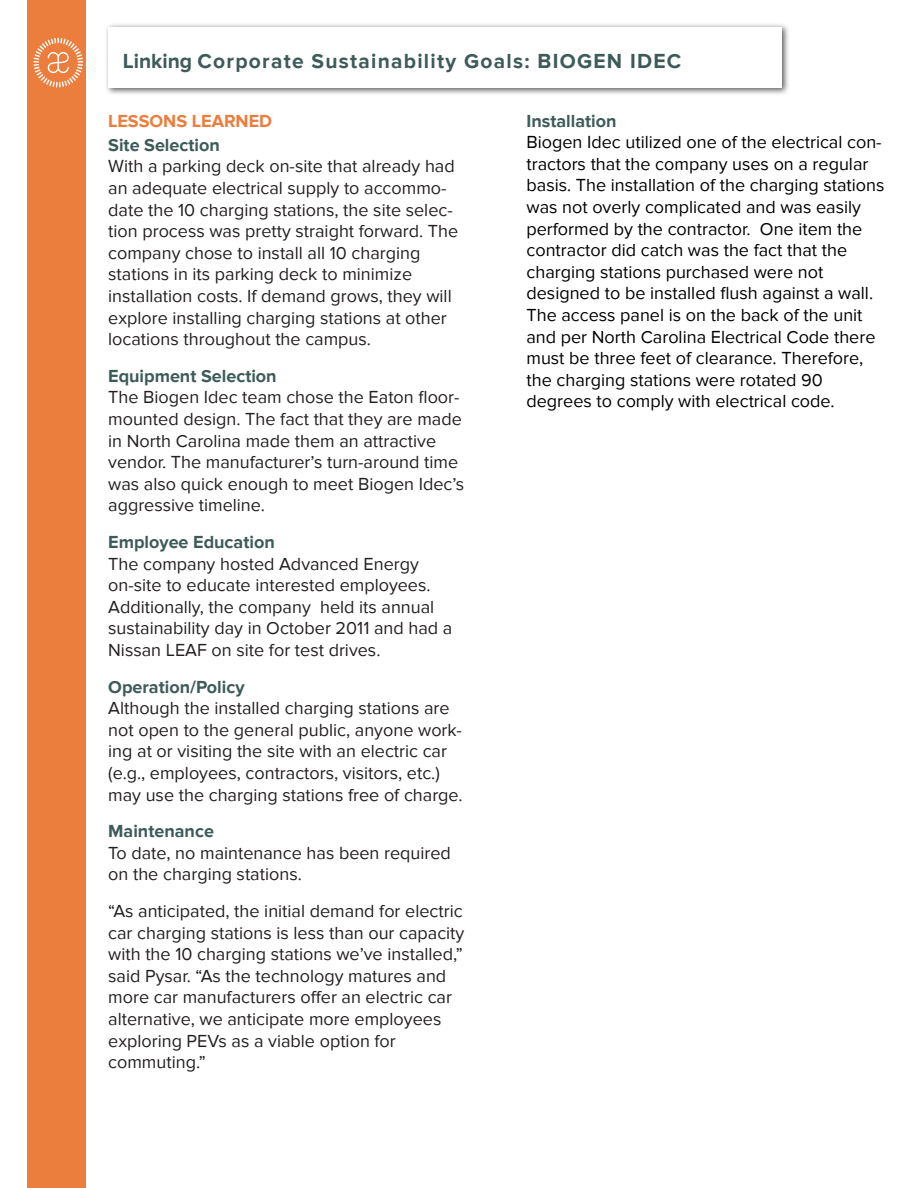
<style>
.page{position:relative;width:918px;height:1188px;background:#fff}
.page>*{position:absolute;margin:0;border:0;box-sizing:border-box;transform-origin:0 0}
.t1{font:700 21px "Proxima Nova";letter-spacing:.06em;color:#3d5b58}
.t2{font:18px/21.6px "Proxima Nova";color:#231f20}
.t3{font:18px/21.6px "Proxima Nova";color:#000}
.t4{font:700 18px "Proxima Nova";color:#3d5b58}
.t5{font:700 18px "Proxima Nova";color:#eb7d3d}
</style>
<div class="page">
<div style="left:27px;top:0;width:58px;height:1188px;background:#eb7d3d"></div>
<svg style="left:33px;top:38px;width:50px;height:49px"></svg>
<div style="left:104px;top:23px;width:686px;height:73px;background:#231f20;opacity:.75"></div>
<div style="left:108px;top:27px;width:674px;height:61px;background:#fff"></div>
<p class="t1" style="left:123px;top:49px;width:560px">Linking Corporate Sustainability Goals: BIOGEN IDEC</p>
<p class="t5" style="left:108px;top:110px;width:166px">LESSONS LEARNED</p>
<p class="t4" style="left:108px;top:134px;width:113px">Site Selection</p>
<p class="t2" style="left:108px;top:156px;width:352px">With a parking deck on-site that already had an adequate electrical supply to accommo&shy;date the 10 charging stations, the site selec&shy;tion process was pretty straight forward. The company chose to install all 10 charging</p>
<p class="t2" style="left:108px;top:264px;width:305px">stations in its parking deck to minimize</p>
<p class="t2" style="left:108px;top:286px;width:345px">installation costs. If demand grows, they will explore installing charging stations at other locations throughout the campus.</p>
<p class="t4" style="left:108px;top:365px;width:170px">Equipment Selection</p>
<p class="t2" style="left:108px;top:387px;width:358px">The Biogen Idec team chose the Eaton floor&shy;mounted design. The fact that they are made in North Carolina made them an attractive vendor. The manufacturer’s turn-around time was also quick enough to meet Biogen Idec’s aggressive timeline.</p>
<p class="t4" style="left:108px;top:532px;width:168px">Employee Education</p>
<p class="t2" style="left:108px;top:553px;width:312px">The company hosted Advanced Energy</p>
<p class="t2" style="left:108px;top:575px;width:324px">on-site to educate interested employees.</p>
<p class="t2" style="left:108px;top:596px;width:328px">Additionally, the company held its annual</p>
<p class="t2" style="left:108px;top:618px;width:346px">sustainability day in October 2011 and had a<br>Nissan LEAF on site for test drives.</p>
<p class="t4" style="left:108px;top:676px;width:138px">Operation/Policy</p>
<p class="t2" style="left:108px;top:698px;width:356px">Although the installed charging stations are not open to the general public, anyone work&shy;ing at or visiting the site with an electric car (e.g., employees, contractors, visitors, etc.) may use the charging stations free of charge.</p>
<p class="t4" style="left:108px;top:821px;width:107px">Maintenance</p>
<p class="t2" style="left:108px;top:842px;width:344px">To date, no maintenance has been required on the charging stations.</p>
<p class="t2" style="left:108px;top:901px;width:358px">“As anticipated, the initial demand for electric car charging stations is less than our capacity with the 10 charging stations we’ve installed,” said Pysar. “As the technology matures and more car manufacturers offer an electric car alternative, we anticipate more employees exploring PEVs as a viable option for</p>
<p class="t2" style="left:108px;top:1052px;width:99px">commuting.”</p>
<p class="t4" style="left:526px;top:110px;width:92px">Installation</p>
<p class="t3" style="left:526px;top:132px;width:359px">Biogen Idec utilized one of the electrical con&shy;tractors that the company uses on a regular basis. The installation of the charging stations was not overly complicated and was easily performed by the contractor. One item the contractor did catch was the fact that the charging stations purchased were not</p>
<p class="t3" style="left:526px;top:283px;width:351px">designed to be installed flush against a wall.<br>The access panel is on the back of the unit and per North Carolina Electrical Code there must be three feet of clearance. Therefore, the charging stations were rotated 90</p>
<p class="t3" style="left:526px;top:391px;width:310px">degrees to comply with electrical code.</p>
</div>
